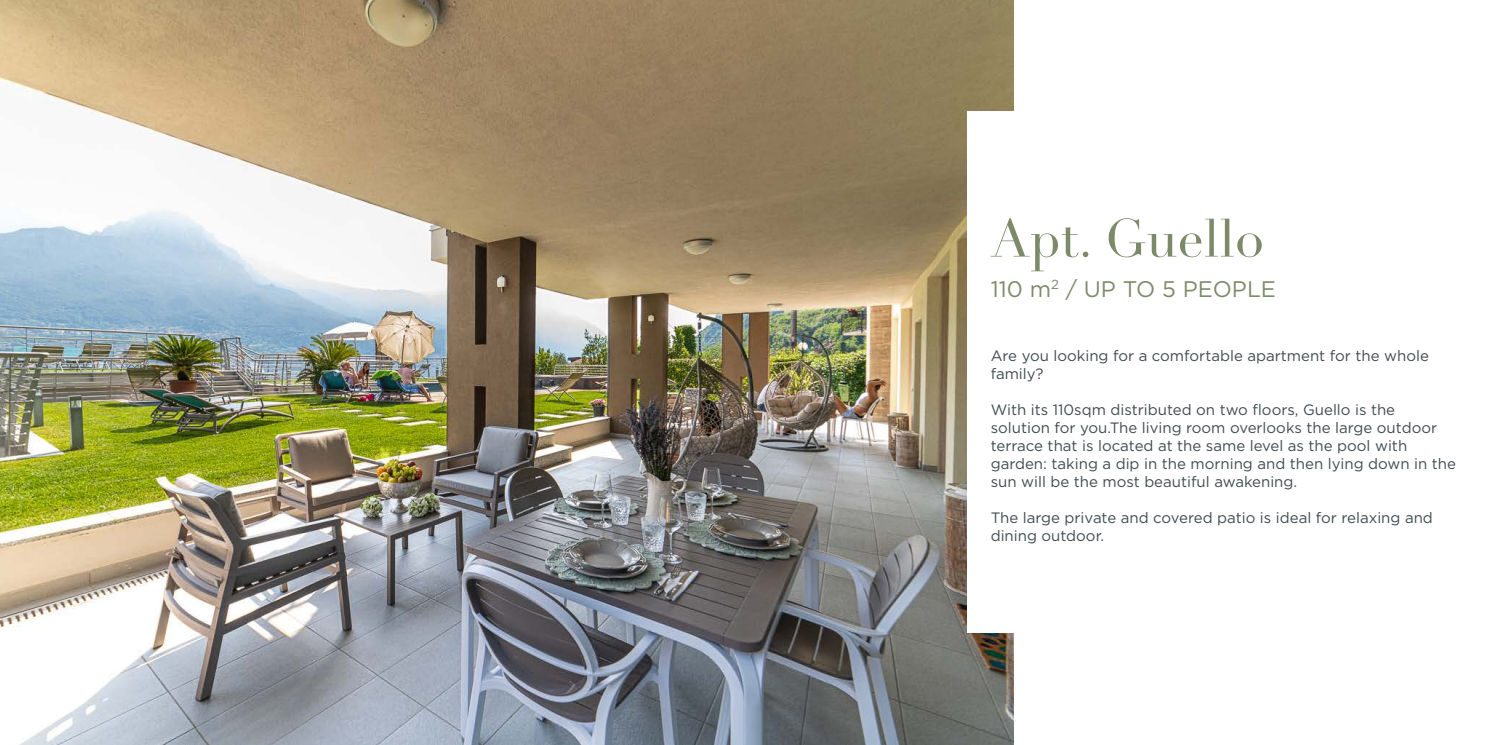
<style>
.page{position:relative;width:1489px;height:745px;background:#fff}
.page>*{position:absolute;margin:0;border:0;box-sizing:border-box;transform-origin:0 0}
.t1{font:52.5px "Didot";color:#7d8a69}
.t2{font:22.5px "Gotham";color:#7d8a69}
.t3{font:15px/18px "Gotham";color:#414c50}
</style>
<div class="page">
<img style="left:0;top:0;width:1013px;height:744px">
<div style="left:967px;top:112px;width:521px;height:520px;background:#fff"></div>
<p class="t1" style="left:990px;top:207px;width:275px">Apt. Guello</p>
<p class="t2" style="left:990px;top:274px;width:287px">110 m<sup>2</sup> / UP TO 5 PEOPLE</p>
<p class="t3" style="left:990px;top:346px;width:439px">Are you looking for a comfortable apartment for the whole family?</p>
<p class="t3" style="left:990px;top:400px;width:467px">With its 110sqm distributed on two floors, Guello is the solution for you.The living room overlooks the large outdoor terrace that is located at the same level as the pool with garden: taking a dip in the morning and then lying down in the sun will be the most beautiful awakening.</p>
<p class="t3" style="left:990px;top:508px;width:443px">The large private and covered patio is ideal for relaxing and dining outdoor.</p>
</div>
